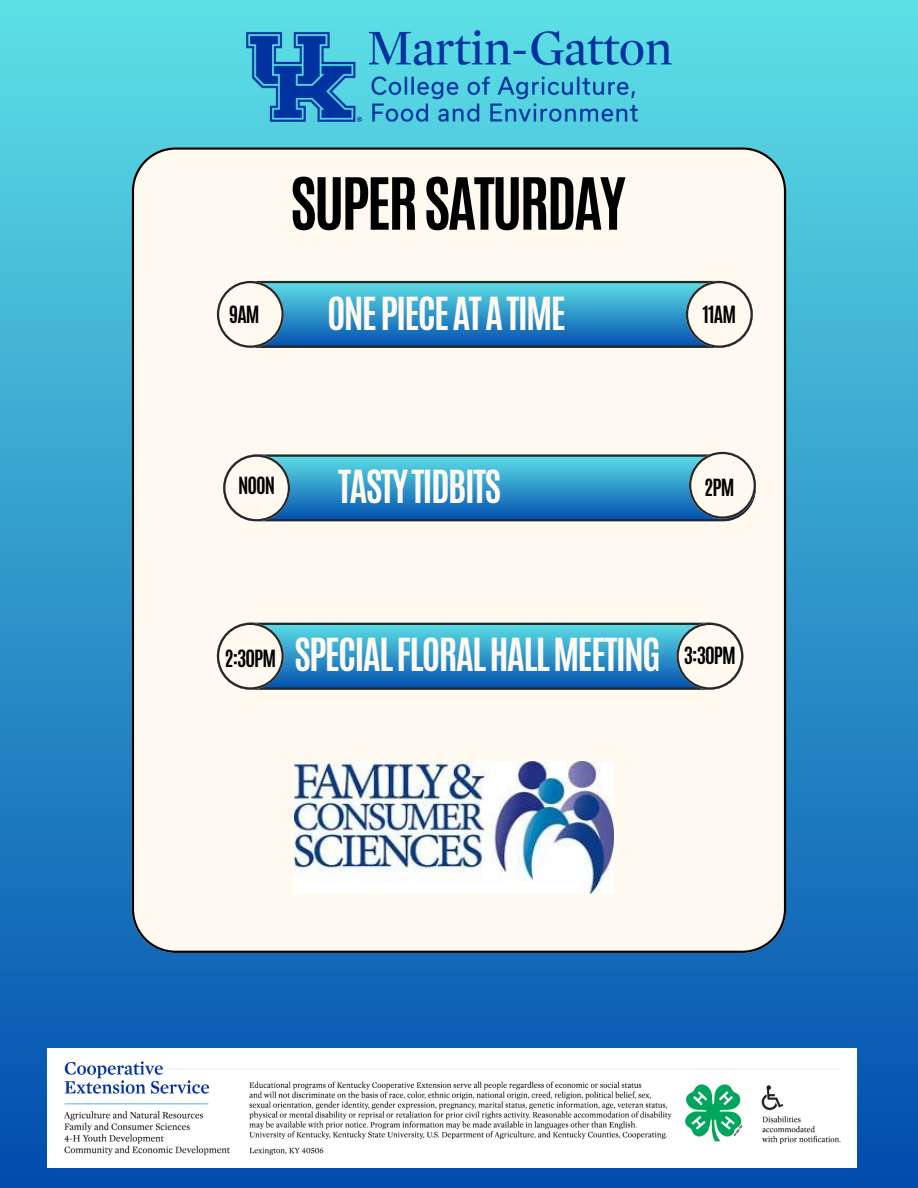
<style>
.page{position:relative;width:918px;height:1188px;background:#fff}
.page>*{position:absolute;margin:0;border:0;box-sizing:border-box;transform-origin:0 0}
.t1{font:700 61.05px "Antonio";letter-spacing:-.045em;color:#000}
.t2{font:700 38.1px "Antonio";letter-spacing:-.045em;color:#fff9ef}
.t3{font:700 19.8px "Antonio";letter-spacing:-.045em;color:#000}
</style>
<div class="page">
<div style="left:0;top:0;width:918px;height:1188px;background:linear-gradient(to bottom,#5cdfe6,#044dae)"></div>
<div style="left:132px;top:147px;width:654px;height:806px;background:#fff9ef"></div>
<img style="left:156px;top:0;width:606px;height:188px">
<img style="left:294px;top:761px;width:320px;height:133px">
<img style="left:48px;top:1049px;width:808px;height:119px">
<svg style="left:217px;top:623px;width:526px;height:66px"></svg>
<svg style="left:223px;top:452px;width:533px;height:69px"></svg>
<svg style="left:217px;top:281px;width:536px;height:66px"></svg>
<p class="t1" style="left:290px;top:160px;width:337px">SUPERSATURDAY</p>
<p class="t3" style="left:229px;top:300px;width:32px">9AM</p>
<p class="t2" style="left:327px;top:286px;width:240px">ONEPIECEATATIME</p>
<p class="t3" style="left:238px;top:471px;width:39px">NOON</p>
<p class="t2" style="left:338px;top:460px;width:165px">TASTYTIDBITS</p>
<p class="t3" style="left:703px;top:300px;width:35px">11AM</p>
<p class="t3" style="left:704px;top:474px;width:32px">2PM</p>
<p class="t2" style="left:294px;top:628px;width:368px">SPECIALFLORALHALLMEETING</p>
<p class="t3" style="left:224px;top:645px;width:53px">2:30PM</p>
<p class="t3" style="left:684px;top:642px;width:53px">3:30PM</p>
</div>
